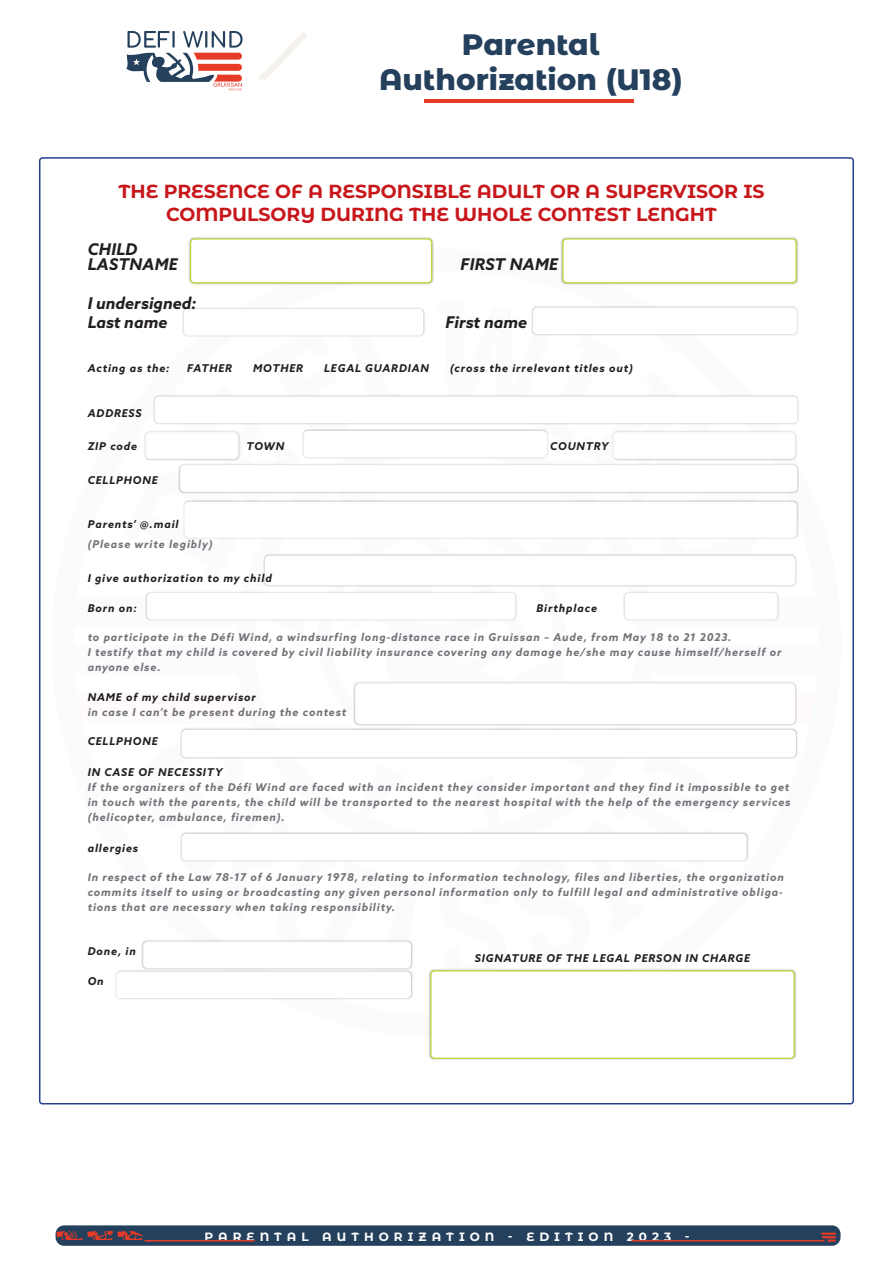
<style>
.page{position:relative;width:893px;height:1263px;background:#fff}
.page>*{position:absolute;margin:0;border:0;box-sizing:border-box;transform-origin:0 0}
.t1{font:800 29.55px "Montserrat Alternates";color:#24405c}
.t2{font:700 18.9px/22.6px "Montserrat Alternates";color:#c8171b;text-align:center}
.t3{font:italic 700 16.2px "Azo Sans";color:#231f20}
.t4{font:italic 700 16.2px "Azo Sans";letter-spacing:.02em;color:#231f20}
.t5{font:700 12px "Montserrat Alternates";letter-spacing:.42em;color:#fff}
.t6{font:italic 700 10.8px/14.9px "Azo Sans";letter-spacing:.08em;color:#727477;text-align:justify}
.t7{font:italic 700 10.8px "Azo Sans";letter-spacing:.08em;color:#231f20}
</style>
<div class="page">
<div style="left:188px;top:236px;width:246px;height:49px;background:#231f20;opacity:.3"></div>
<div style="left:191px;top:239px;width:241px;height:44px;background:#fff;border-radius:4px"></div>
<div style="left:190px;top:238px;width:242px;height:45px;border:1px solid #bdd63f;border-radius:4px"></div>
<div style="left:153px;top:394px;width:646px;height:31px;background:#e4e5e6"></div>
<div style="left:155px;top:397px;width:642px;height:26px;background:#fff;border-radius:4px"></div>
<div style="left:155px;top:396px;width:642px;height:27px;border:1px solid #fff;border-radius:4px"></div>
<div style="left:263px;top:554px;width:534px;height:33px;background:#e4e3e3"></div>
<div style="left:265px;top:556px;width:530px;height:29px;background:#fff;border-radius:4px"></div>
<div style="left:265px;top:556px;width:530px;height:29px;border:1px solid #fff;border-radius:4px"></div>
<div style="left:180px;top:832px;width:568px;height:30px;background:#e5e5e5"></div>
<div style="left:182px;top:834px;width:564px;height:26px;background:#fff;border-radius:4px"></div>
<div style="left:182px;top:834px;width:565px;height:26px;border:1px solid #fff;border-radius:4px"></div>
<div style="left:531px;top:306px;width:268px;height:30px;background:#e6e5e6"></div>
<div style="left:534px;top:308px;width:262px;height:26px;background:#fff;border-radius:4px"></div>
<div style="left:533px;top:307px;width:264px;height:27px;border:1px solid #fff;border-radius:4px"></div>
<div style="left:182px;top:307px;width:243px;height:31px;background:#e8e8e8"></div>
<div style="left:184px;top:310px;width:239px;height:25px;background:#fff;border-radius:4px"></div>
<div style="left:184px;top:309px;width:239px;height:27px;border:1px solid #fff;border-radius:4px"></div>
<div style="left:623px;top:591px;width:156px;height:31px;background:#eae9ea"></div>
<div style="left:625px;top:593px;width:152px;height:26px;background:#fff;border-radius:4px"></div>
<div style="left:625px;top:593px;width:153px;height:27px;border:1px solid #fff;border-radius:4px"></div>
<div style="left:612px;top:430px;width:185px;height:31px;background:#231f20;opacity:.3"></div>
<div style="left:614px;top:433px;width:181px;height:25px;background:#fff;border-radius:4px"></div>
<div style="left:613px;top:432px;width:182px;height:27px;border:1px solid #fff;border-radius:4px"></div>
<div style="left:145px;top:591px;width:372px;height:31px;background:#ecebeb"></div>
<div style="left:148px;top:593px;width:367px;height:26px;background:#fff;border-radius:4px"></div>
<div style="left:147px;top:593px;width:369px;height:27px;border:1px solid #fff;border-radius:4px"></div>
<div style="left:142px;top:939px;width:271px;height:31px;background:#e4e4e4"></div>
<div style="left:144px;top:942px;width:266px;height:25px;background:#fff;border-radius:4px"></div>
<div style="left:143px;top:941px;width:268px;height:27px;border:1px solid #fff;border-radius:4px"></div>
<div style="left:115px;top:969px;width:298px;height:31px;background:#e6e6e6"></div>
<div style="left:117px;top:972px;width:293px;height:26px;background:#fff;border-radius:4px"></div>
<div style="left:116px;top:971px;width:295px;height:27px;border:1px solid #fff;border-radius:4px"></div>
<div style="left:429px;top:968px;width:368px;height:92px;background:#231f20;opacity:.3"></div>
<div style="left:431px;top:971px;width:363px;height:87px;background:#fff;border-radius:4px"></div>
<div style="left:430px;top:970px;width:365px;height:89px;border:1px solid #bdd63f;border-radius:4px"></div>
<div style="left:179px;top:463px;width:620px;height:31px;background:#e3e3e4"></div>
<div style="left:181px;top:466px;width:616px;height:25px;background:#fff;border-radius:4px"></div>
<div style="left:180px;top:465px;width:617px;height:27px;border:1px solid #fff;border-radius:4px"></div>
<div style="left:183px;top:500px;width:615px;height:40px;background:#231f20;opacity:.3"></div>
<div style="left:185px;top:502px;width:611px;height:35px;background:#fff;border-radius:4px"></div>
<div style="left:184px;top:502px;width:613px;height:36px;border:1px solid #fff;border-radius:4px"></div>
<div style="left:302px;top:429px;width:247px;height:31px;background:#231f20;opacity:.3"></div>
<div style="left:304px;top:431px;width:242px;height:26px;background:#fff;border-radius:4px"></div>
<div style="left:303px;top:431px;width:244px;height:27px;border:1px solid #fff;border-radius:4px"></div>
<div style="left:144px;top:430px;width:96px;height:31px;background:#231f20;opacity:.3"></div>
<div style="left:146px;top:433px;width:92px;height:25px;background:#fff;border-radius:4px"></div>
<div style="left:146px;top:432px;width:92px;height:27px;border:1px solid #fff;border-radius:4px"></div>
<div style="left:561px;top:236px;width:238px;height:49px;background:#231f20;opacity:.3"></div>
<div style="left:563px;top:239px;width:233px;height:44px;background:#fff;border-radius:4px"></div>
<div style="left:562px;top:238px;width:235px;height:45px;border:1px solid #bdd63f;border-radius:4px"></div>
<div style="left:354px;top:681px;width:443px;height:45px;background:#dfdddc"></div>
<div style="left:356px;top:684px;width:439px;height:39px;background:#fff;border-radius:4px"></div>
<div style="left:355px;top:683px;width:440px;height:41px;border:1px solid #fff;border-radius:4px"></div>
<div style="left:180px;top:728px;width:618px;height:31px;background:#e2e2e2"></div>
<div style="left:182px;top:730px;width:613px;height:27px;background:#fff;border-radius:4px"></div>
<div style="left:182px;top:730px;width:614px;height:27px;border:1px solid #fff;border-radius:4px"></div>
<div style="left:56px;top:1225px;width:784px;height:21px;background:#24405c;border-radius:9px"></div>
<hr style="left:424px;top:99px;width:210px;height:3px;background:#e63b26">
<svg style="left:126px;top:31px;width:117px;height:59px"></svg>
<svg style="left:258px;top:33px;width:48px;height:47px"></svg>
<hr style="left:145px;top:1240px;width:110px;height:1px;background:#e63b26">
<hr style="left:631px;top:1240px;width:193px;height:1px;background:#e63b26">
<svg style="left:821px;top:1232px;width:15px;height:10px"></svg>
<svg style="left:56px;top:1231px;width:87px;height:9px"></svg>
<p class="t1" style="left:462px;top:23px;width:139px">Parental</p>
<p class="t1" style="left:379px;top:58px;width:305px">Authorization (U18)</p>
<p class="t2" style="left:118px;top:179px;width:648px">THE PRESENCE OF A RESPONSIBLE ADULT OR A SUPERVISOR IS<br>COMPULSORY DURING THE WHOLE CONTEST LENGHT</p>
<p class="t3" style="left:88px;top:239px;width:51px">CHILD</p>
<p class="t4" style="left:88px;top:253px;width:92px">LASTNAME</p>
<p class="t4" style="left:460px;top:253px;width:99px">FIRST NAME</p>
<p class="t3" style="left:88px;top:292px;width:110px">I undersigned:</p>
<p class="t3" style="left:88px;top:312px;width:81px">Last name</p>
<p class="t3" style="left:446px;top:312px;width:83px">First name</p>
<p class="t7" style="left:88px;top:361px;width:83px">Acting as the:</p>
<p class="t7" style="left:187px;top:361px;width:46px">FATHER</p>
<p class="t7" style="left:253px;top:361px;width:51px">MOTHER</p>
<p class="t7" style="left:324px;top:361px;width:106px">LEGAL GUARDIAN</p>
<p class="t7" style="left:450px;top:361px;width:184px">(cross the irrelevant titles out)</p>
<p class="t7" style="left:88px;top:406px;width:55px">ADDRESS</p>
<p class="t7" style="left:88px;top:439px;width:51px">ZIP code</p>
<p class="t7" style="left:246px;top:439px;width:39px">TOWN</p>
<p class="t7" style="left:550px;top:439px;width:60px">COUNTRY</p>
<p class="t7" style="left:88px;top:473px;width:71px">CELLPHONE</p>
<p class="t7" style="left:88px;top:517px;width:92px">Parents’ @.mail</p>
<p class="t6" style="left:88px;top:537px;width:126px">(Please write legibly)</p>
<p class="t7" style="left:88px;top:571px;width:186px">I give authorization to my child</p>
<p class="t7" style="left:88px;top:601px;width:51px">Born on:</p>
<p class="t7" style="left:537px;top:601px;width:62px">Birthplace</p>
<p class="t6" style="left:88px;top:630px;width:645px">to participate in the Défi Wind, a windsurfing long-distance race in Gruissan – Aude, from May 18 to 21 2023.</p>
<p class="t6" style="left:88px;top:645px;width:695px">I testify that my child is covered by civil liability insurance covering any damage he/she may cause himself/herself or anyone else.</p>
<p class="t7" style="left:88px;top:690px;width:170px">NAME of my child supervisor</p>
<p class="t6" style="left:88px;top:704px;width:260px">in case I can’t be present during the contest</p>
<p class="t7" style="left:88px;top:734px;width:71px">CELLPHONE</p>
<p class="t7" style="left:88px;top:765px;width:136px">IN CASE OF NECESSITY</p>
<p class="t6" style="left:88px;top:779px;width:704px">If the organizers of the Défi Wind are faced with an incident they consider important and they find it impossible to get in touch with the parents, the child will be transported to the nearest hospital with the help of the emergency services (helicopter, ambulance, firemen).</p>
<p class="t7" style="left:88px;top:840px;width:52px">allergies</p>
<p class="t6" style="left:88px;top:870px;width:698px">In respect of the Law 78-17 of 6 January 1978, relating to information technology, files and liberties, the organization commits itself to using or broadcasting any given personal information only to fulfill legal and administrative obliga&shy;tions that are necessary when taking responsibility.</p>
<p class="t7" style="left:88px;top:944px;width:50px">Done, in</p>
<p class="t7" style="left:88px;top:974px;width:18px">On</p>
<p class="t7" style="left:475px;top:950px;width:277px">SIGNATURE OF THE LEGAL PERSON IN CHARGE</p>
<p class="t5" style="left:205px;top:1228px;width:486px">PARENTAL AUTHORIZATION - EDITION 2023 -</p>
</div>
